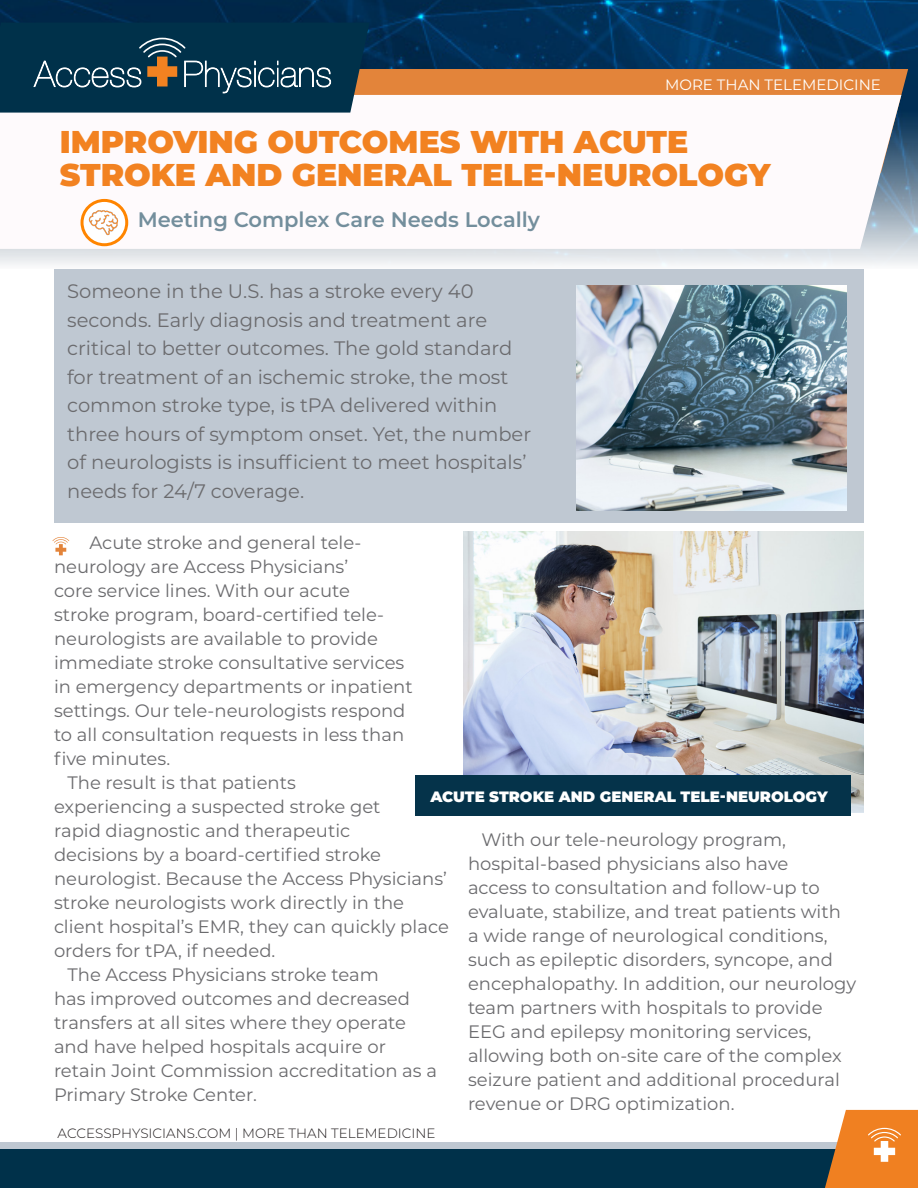
<style>
.page{position:relative;width:918px;height:1188px;background:#fff}
.page>*{position:absolute;margin:0;border:0;box-sizing:border-box;transform-origin:0 0}
.t1{font:900 31.5px/33px "Montserrat";color:#f28221}
.t2{font:600 21px "Montserrat";color:#738e9c}
.t3{font:19.5px/28.5px "Montserrat";color:#6b6b6e}
.t4{font:18px/24px "Montserrat";color:#6b6b6e}
.t5{font:900 15px "Montserrat";color:#fff}
.t6{font:15px "Montserrat";color:#fff}
.t7{font:300 13.5px "Montserrat";color:#231f20}
</style>
<div class="page">
<svg style="left:0;top:1143px;width:825px;height:7px;background:#a3b2be"></svg>
<div style="left:0;top:1150px;width:918px;height:38px;background:#00314a"></div>
<svg style="left:825px;top:1110px;width:93px;height:78px;background:#ea8e3f"></svg>
<img style="left:0;top:0;width:918px;height:265px">
<svg style="left:370px;top:69px;width:538px;height:104px;background:#da813c"></svg>
<svg style="left:0;top:95px;width:901px;height:154px"></svg>
<svg style="left:0;top:23px;width:370px;height:90px;background:#153f54"></svg>
<svg style="left:52px;top:537px;width:17px;height:18px"></svg>
<div style="left:54px;top:269px;width:810px;height:254px;background:#bfc8d2"></div>
<svg style="left:82px;top:200px;width:45px;height:45px"></svg>
<div style="left:81px;top:199px;width:47px;height:47px;border:3px solid #ff8500;border-radius:50%"></div>
<img style="left:87px;top:205px;width:35px;height:34px">
<img style="left:464px;top:531px;width:399px;height:281px">
<div style="left:415px;top:775px;width:436px;height:41px;background:#05334a"></div>
<img style="left:576px;top:286px;width:270px;height:224px">
<p class="t6" style="left:665px;top:74px;width:217px">MORE THAN TELEMEDICINE</p>
<p class="t1" style="left:60px;top:123px;width:712px">IMPROVING OUTCOMES WITH ACUTE<br>STROKE AND GENERAL TELE-NEUROLOGY</p>
<p class="t2" style="left:138px;top:205px;width:404px">Meeting Complex Care Needs Locally</p>
<p class="t3" style="left:67px;top:277px;width:465px">Someone in the U.S. has a stroke every 40 seconds. Early diagnosis and treatment are critical to better outcomes. The gold standard for treatment of an ischemic stroke, the most common stroke type, is tPA delivered within three hours of symptom onset. Yet, the number of neurologists is insufficient to meet hospitals’ needs for 24/7 coverage.</p>
<p class="t4" style="left:54px;top:530px;width:360px;text-indent:35px">Acute stroke and general tele&shy;neurology are Access Physicians’<br>core service lines. With our acute<br>stroke program, board-certified tele&shy;neurologists are available to provide immediate stroke consultative services in emergency departments or inpatient settings. Our tele-neurologists respond to all consultation requests in less than five minutes.</p>
<p class="t4" style="left:54px;top:770px;width:396px;text-indent:14px">The result is that patients<br>experiencing a suspected stroke get<br>rapid diagnostic and therapeutic<br>decisions by a board-certified stroke neurologist. Because the Access Physicians’ stroke neurologists work directly in the client hospital’s EMR, they can quickly place orders for tPA, if needed.</p>
<p class="t4" style="left:54px;top:962px;width:385px;text-indent:14px">The Access Physicians stroke team<br>has improved outcomes and decreased transfers at all sites where they operate and have helped hospitals acquire or retain Joint Commission accreditation as a Primary Stroke Center.</p>
<p class="t5" style="left:430px;top:785px;width:399px">ACUTE STROKE AND GENERAL TELE-NEUROLOGY</p>
<p class="t4" style="left:468px;top:827px;width:390px;text-indent:14px">With our tele-neurology program, hospital-based physicians also have<br>access to consultation and follow-up to evaluate, stabilize, and treat patients with<br>a wide range of neurological conditions, such as epileptic disorders, syncope, and encephalopathy. In addition, our neurology team partners with hospitals to provide EEG and epilepsy monitoring services, allowing both on-site care of the complex seizure patient and additional procedural revenue or DRG optimization.</p>
<p class="t7" style="left:58px;top:1124px;width:379px">ACCESSPHYSICIANS.COM | MORE THAN TELEMEDICINE</p>
</div>
